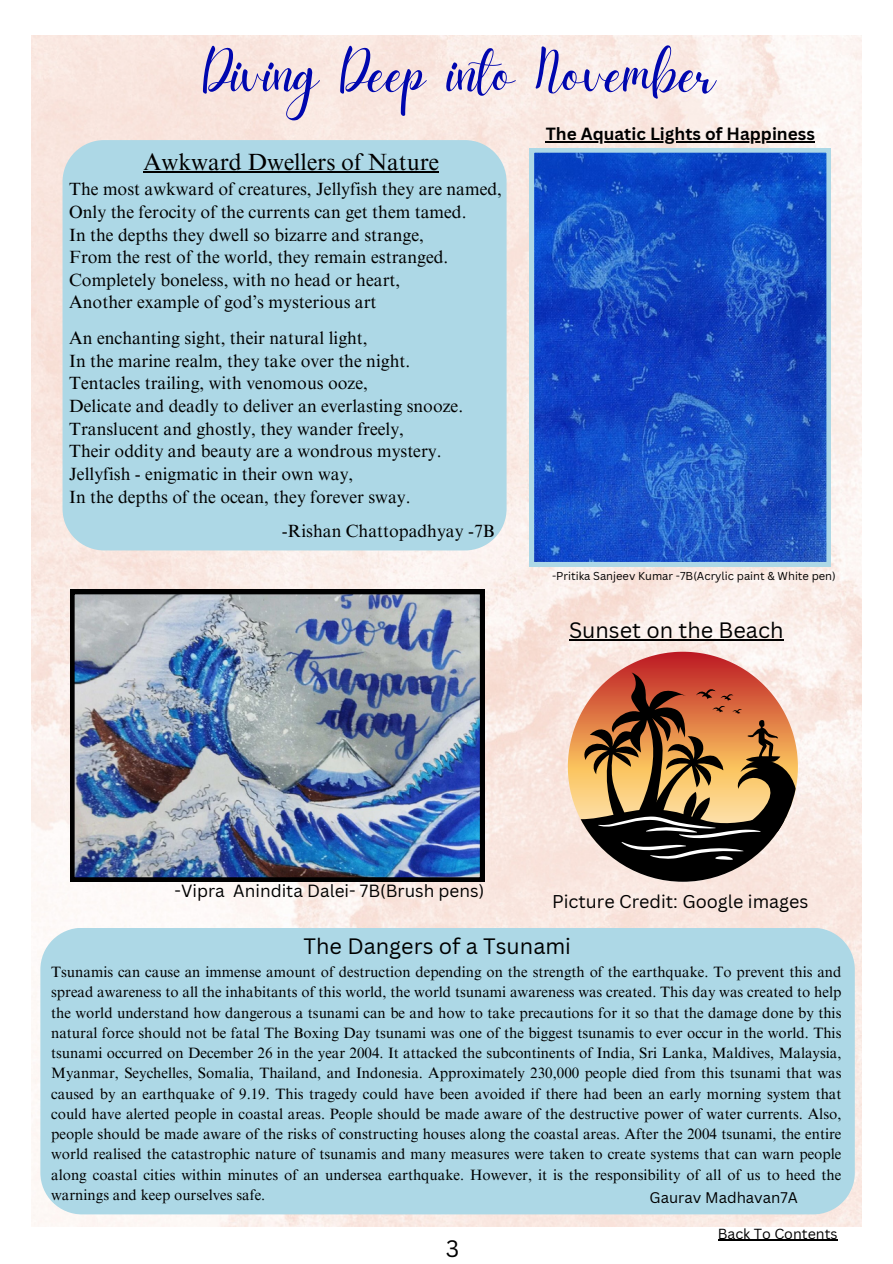
<style>
.page{position:relative;width:893px;height:1264px;background:#fff}
.page>*{position:absolute;margin:0;border:0;box-sizing:border-box;transform-origin:0 0}
.t1{font:60px "Daydream";color:#0007af}
.t2{font:23.4px "Times NRMT Pro";color:#000}
.t3{font:23.1px "Canva Sans";color:#000}
.t4{font:21.6px "Canva Sans";color:#000}
.t5{font:18px "Canva Sans";color:#000}
.t6{font:17.7px "Times NRMT Pro";color:#000}
.t7{font:17.1px "Canva Sans";color:#000}
.t8{font:700 17.1px "Canva Sans";color:#000}
.t9{font:15px/20.2px "Times NRMT Pro";color:#000;text-align:justify}
.t10{font:15px "Canva Sans";color:#000}
.t11{font:14.25px "Canva Sans";color:#000}
.t12{font:11.1px "Canva Sans";color:#000}
</style>
<div class="page">
<img style="left:31px;top:36px;width:830px;height:1190px">
<svg style="left:529px;top:148px;width:301px;height:418px;background:#1d54c6"></svg>
<img style="left:70px;top:590px;width:414px;height:291px">
<div style="left:62px;top:140px;width:444px;height:410px;background:#add8e6"></div>
<svg style="left:568px;top:651px;width:229px;height:230px;background:#ebb6a9"></svg>
<svg style="left:579px;top:672px;width:216px;height:209px;background:#966d4e"></svg>
<hr style="left:143px;top:171px;width:296px;height:2px;background:#000">
<div style="left:40px;top:927px;width:814px;height:287px;background:#add8e6"></div>
<hr style="left:545px;top:141px;width:269px;height:1px;background:#000">
<hr style="left:569px;top:639px;width:214px;height:1px;background:#000">
<hr style="left:717px;top:1239px;width:120px;height:1px;background:#000">
<p class="t1" style="left:203px;top:39px;width:514px">Diving Deep into November</p>
<p class="t2" style="left:143px;top:153px;width:297px">Awkward Dwellers of Nature</p>
<p class="t6" style="left:69px;top:182px;width:434px">The most awkward of creatures, Jellyfish they are named,</p>
<p class="t6" style="left:69px;top:205px;width:399px">Only the ferocity of the currents can get them tamed.</p>
<p class="t6" style="left:69px;top:228px;width:356px">In the depths they dwell so bizarre and strange,</p>
<p class="t6" style="left:69px;top:250px;width:380px">From the rest of the world, they remain estranged.</p>
<p class="t6" style="left:69px;top:273px;width:332px">Completely boneless, with no head or heart,</p>
<p class="t6" style="left:69px;top:296px;width:309px">Another example of god’s mysterious art</p>
<p class="t6" style="left:69px;top:331px;width:300px">An enchanting sight, their natural light,</p>
<p class="t6" style="left:69px;top:354px;width:342px">In the marine realm, they take over the night.</p>
<p class="t6" style="left:69px;top:377px;width:300px">Tentacles trailing, with venomous ooze,</p>
<p class="t6" style="left:69px;top:399px;width:395px">Delicate and deadly to deliver an everlasting snooze.</p>
<p class="t6" style="left:69px;top:422px;width:336px">Translucent and ghostly, they wander freely,</p>
<p class="t6" style="left:69px;top:444px;width:374px">Their oddity and beauty are a wondrous mystery.</p>
<p class="t6" style="left:69px;top:467px;width:285px">Jellyfish - enigmatic in their own way,</p>
<p class="t6" style="left:69px;top:490px;width:343px">In the depths of the ocean, they forever sway.</p>
<p class="t6" style="left:282px;top:524px;width:214px">-Rishan Chattopadhyay -7B</p>
<p class="t8" style="left:545px;top:122px;width:271px">The Aquatic Lights of Happiness</p>
<p class="t12" style="left:552px;top:568px;width:285px">-Pritika Sanjeev Kumar -7B(Acrylic paint &amp; White pen)</p>
<p class="t4" style="left:569px;top:615px;width:216px">Sunset on the Beach</p>
<p class="t7" style="left:174px;top:878px;width:311px">-Vipra Anindita Dalei- 7B(Brush pens)</p>
<p class="t5" style="left:552px;top:888px;width:258px">Picture Credit: Google images</p>
<p class="t4" style="left:303px;top:930px;width:269px">The Dangers of a Tsunami</p>
<p class="t9" style="left:51px;top:963px;width:791px">Tsunamis can cause an immense amount of destruction depending on the strength of the earthquake. To prevent this and spread awareness to all the inhabitants of this world, the world tsunami awareness was created. This day was created to help the world understand how dangerous a tsunami can be and how to take precautions for it so that the damage done by this natural force should not be fatal The Boxing Day tsunami was one of the biggest tsunamis to ever occur in the world. This tsunami occurred on December 26 in the year 2004. It attacked the subcontinents of India, Sri Lanka, Maldives, Malaysia, Myanmar, Seychelles, Somalia, Thailand, and Indonesia. Approximately 230,000 people died from this tsunami that was caused by an earthquake of 9.19. This tragedy could have been avoided if there had been an early morning system that could have alerted people in coastal areas. People should be made aware of the destructive power of water currents. Also, people should be made aware of the risks of constructing houses along the coastal areas. After the 2004 tsunami, the entire world realised the catastrophic nature of tsunamis and many measures were taken to create systems that can warn people along coastal cities within minutes of an undersea earthquake. However, it is the responsibility of all of us to heed the warnings and keep ourselves safe.</p>
<p class="t10" style="left:649px;top:1187px;width:150px">Gaurav Madhavan7A</p>
<p class="t11" style="left:717px;top:1223px;width:121px">Back To Contents</p>
<p class="t3" style="left:446px;top:1232px;width:15px">3</p>
</div>
